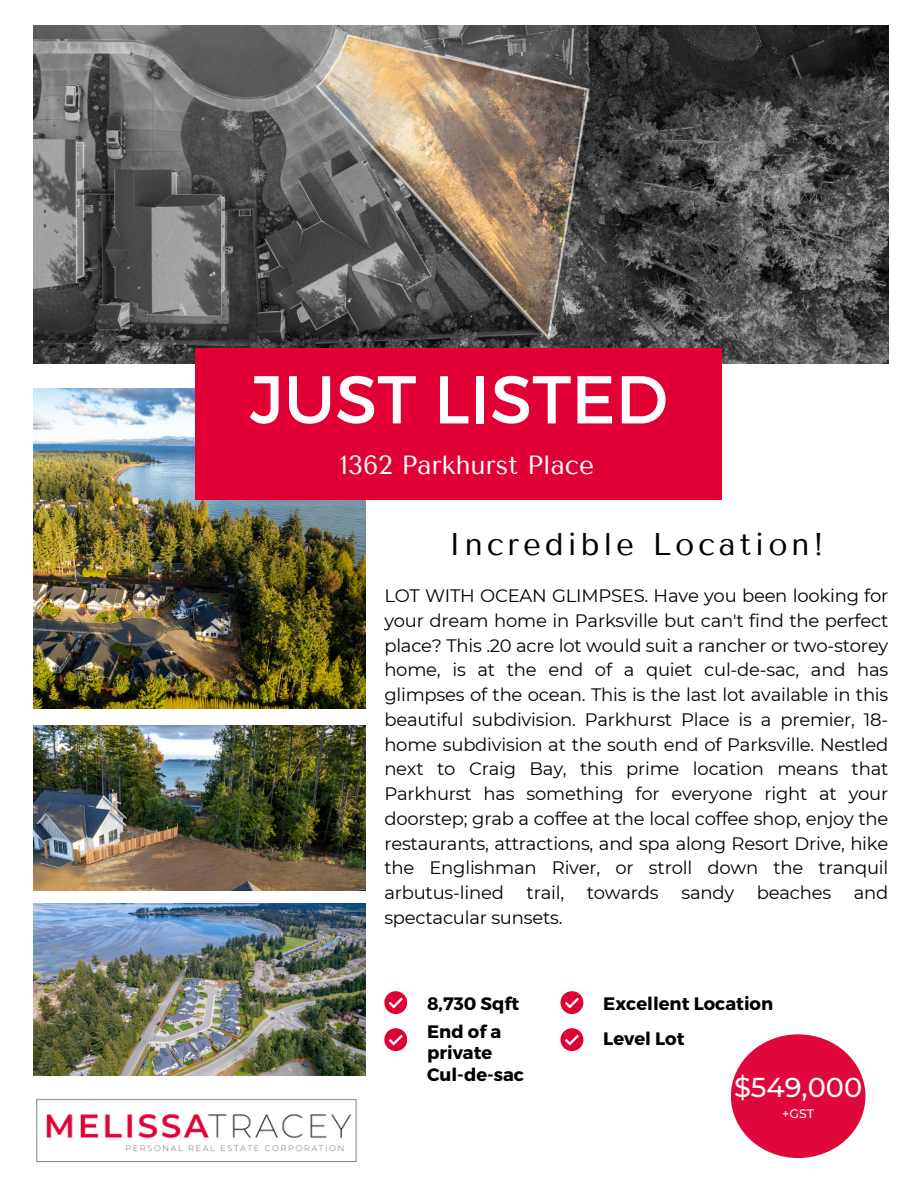
<style>
.page{position:relative;width:918px;height:1188px;background:#fff}
.page>*{position:absolute;margin:0;border:0;box-sizing:border-box;transform-origin:0 0}
.t1{font:67.5px "Montserrat";color:#fff}
.t2{font:31.2px "Tenor Sans";letter-spacing:.12em;color:#000}
.t3{font:500 27.3px "Montserrat";color:#fff}
.t4{font:26.1px "Tenor Sans";color:#fff}
.t5{font:18px/24.8px "Montserrat";letter-spacing:-.01em;color:#000;text-align:justify}
.t6{font:700 18px "Montserrat";color:#000}
.t7{font:500 12.3px "Montserrat";color:#fff}
</style>
<div class="page">
<img style="left:33px;top:25px;width:855px;height:339px">
<img style="left:33px;top:388px;width:332px;height:321px">
<img style="left:33px;top:725px;width:332px;height:166px">
<img style="left:33px;top:904px;width:332px;height:172px">
<div style="left:196px;top:349px;width:526px;height:151px;background:#e00034"></div>
<svg style="left:384px;top:991px;width:23px;height:23px"></svg>
<svg style="left:384px;top:1028px;width:23px;height:23px"></svg>
<svg style="left:561px;top:991px;width:22px;height:23px"></svg>
<svg style="left:561px;top:1028px;width:22px;height:23px"></svg>
<div style="left:731px;top:1034px;width:134px;height:124px;background:#e0083a;border-radius:50%"></div>
<img style="left:33px;top:991px;width:331px;height:172px">
<p class="t1" style="left:250px;top:356px;width:419px">JUST LISTED</p>
<p class="t4" style="left:340px;top:450px;width:256px">1362 Parkhurst Place</p>
<p class="t2" style="left:448px;top:526px;width:377px">Incredible Location!</p>
<p class="t5" style="left:384px;top:583px;width:506px">LOT WITH OCEAN GLIMPSES. Have you been looking for your dream home in Parksville but can't find the perfect place? This .20 acre lot would suit a rancher or two-storey home, is at the end of a quiet cul-de-sac, and has glimpses of the ocean. This is the last lot available in this beautiful subdivision. Parkhurst Place is a premier, 18- home subdivision at the south end of Parksville. Nestled next to Craig Bay, this prime location means that Parkhurst has something for everyone right at your doorstep; grab a coffee at the local coffee shop, enjoy the restaurants, attractions, and spa along Resort Drive, hike the Englishman River, or stroll down the tranquil arbutus-lined</p>
<p class="t5" style="left:527px;top:880px;width:39px">trail,</p>
<p class="t5" style="left:587px;top:880px;width:73px">towards</p>
<p class="t5" style="left:681px;top:880px;width:54px">sandy</p>
<p class="t5" style="left:757px;top:880px;width:76px">beaches</p>
<p class="t5" style="left:854px;top:880px;width:36px">and</p>
<p class="t5" style="left:384px;top:905px;width:180px">spectacular sunsets.</p>
<p class="t6" style="left:427px;top:992px;width:94px">8,730 Sqft</p>
<p class="t6" style="left:427px;top:1020px;width:76px">End of a</p>
<p class="t6" style="left:427px;top:1041px;width:67px">private</p>
<p class="t6" style="left:427px;top:1063px;width:98px">Cul-de-sac</p>
<p class="t6" style="left:603px;top:992px;width:171px">Excellent Location</p>
<p class="t6" style="left:603px;top:1027px;width:83px">Level Lot</p>
<p class="t3" style="left:734px;top:1071px;width:130px">$549,000</p>
<p class="t7" style="left:782px;top:1106px;width:33px">+GST</p>
</div>
